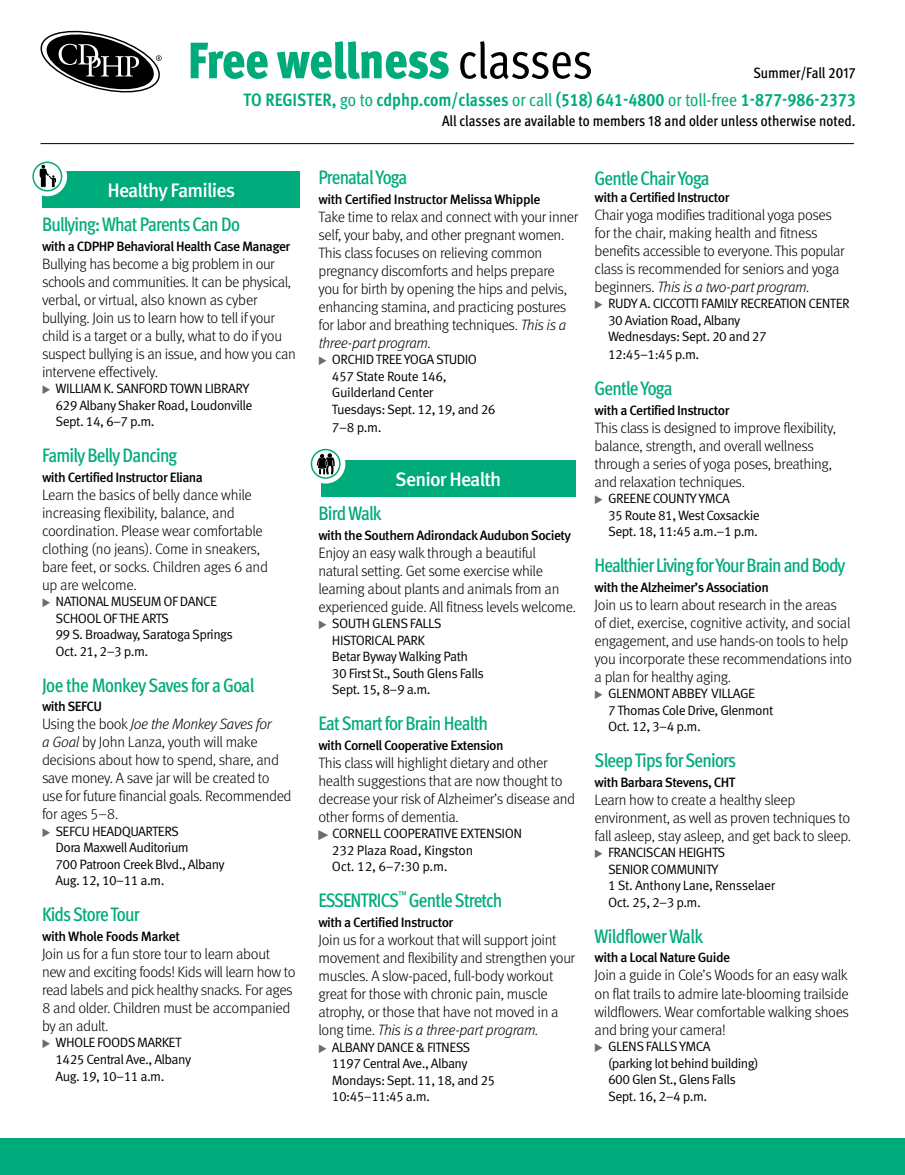
<style>
.page{position:relative;width:905px;height:1175px;background:#fff}
.page>*{position:absolute;margin:0;border:0;box-sizing:border-box;transform-origin:0 0}
.t1{font:900 condensed 51px "Meta OT";letter-spacing:-.01em;color:#00ab7b}
.t2{font:500 condensed 19.5px "Meta OT";letter-spacing:-.04em;color:#00ab7b}
.t3{font:500 19.5px "Meta OT";letter-spacing:-.045em;color:#fff}
.t4{font:700 condensed 18px "Meta OT";color:#00ab7b}
.t5{font:300 15px/18px "Meta OT";letter-spacing:-.025em;color:#000}
.t6{font:500 condensed 15px "Meta OT";color:#000}
.t7{font:13.5px/16.5px "Meta OT Norm";letter-spacing:-.045em;color:#000}
.t8{font:500 13.5px "Meta OT";letter-spacing:-.045em;color:#000}
.t9{font:500 condensed 9.75px "Meta OT";color:#00ab7b}
.s1{font-weight:400;color:#000}
.s2{font-weight:400}
.s3{font-style:italic}
</style>
<div class="page">
<div style="left:43px;top:171px;width:257px;height:36px;background:#00ab7b"></div>
<svg style="left:29px;top:158px;width:37px;height:37px"></svg>
<div style="left:28px;top:157px;width:39px;height:39px;border:2px solid #fff;border-radius:50%"></div>
<svg style="left:33px;top:162px;width:29px;height:29px"></svg>
<svg style="left:39px;top:165px;width:17px;height:22px"></svg>
<div style="left:32px;top:162px;width:30px;height:29px;border:2px solid #00ab7b;border-radius:50%"></div>
<svg style="left:40px;top:30px;width:122px;height:63px"></svg>
<hr style="left:40px;top:143px;width:814px;height:1px;background:#000">
<div style="left:0;top:1138px;width:904px;height:36px;background:#00ab7b"></div>
<div style="left:321px;top:460px;width:254px;height:36px;background:#00ab7b"></div>
<svg style="left:307px;top:445px;width:37px;height:37px"></svg>
<div style="left:306px;top:444px;width:39px;height:39px;border:2px solid #fff;border-radius:50%"></div>
<svg style="left:311px;top:449px;width:29px;height:29px"></svg>
<div style="left:311px;top:449px;width:29px;height:30px;border:2px solid #00ab7b;border-radius:50%"></div>
<svg style="left:316px;top:453px;width:18px;height:21px"></svg>
<h1 class="t1" style="left:188px;top:28px;width:407px">Free wellness <span class="s1">classes</span></h1>
<p class="t6" style="left:753px;top:63px;width:104px">Summer/Fall 2017</p>
<p class="t4" style="left:244px;top:88px;width:613px">TO REGISTER, <span class="s2">go to</span> cdphp.com/classes <span class="s2">or call</span> (518) 641-4800 <span class="s2">or toll-free</span> 1-877-986-2373</p>
<p class="t6" style="left:442px;top:111px;width:415px">All classes are available to members 18 and older unless otherwise noted.</p>
<h2 class="t3" style="left:107px;top:178px;width:129px">Healthy Families</h2>
<h2 class="t2" style="left:42px;top:212px;width:199px">Bullying: What Parents Can Do</h2>
<p class="t8" style="left:42px;top:238px;width:250px">with a CDPHP Behavioral Health Case Manager</p>
<p class="t5" style="left:42px;top:255px;width:255px">Bullying has become a big problem in our schools and communities. It can be physical, verbal, or virtual, also known as cyber bullying. Join us to learn how to tell if your child is a target or a bully, what to do if you suspect bullying is an issue, and how you can intervene effectively.</p>
<p class="t7" style="left:56px;top:380px;width:198px">WILLIAM K. SANFORD TOWN LIBRARY<br>629 Albany Shaker Road, Loudonville<br>Sept. 14, 6–7 p.m.</p>
<h2 class="t2" style="left:42px;top:443px;width:137px">Family Belly Dancing</h2>
<p class="t8" style="left:42px;top:469px;width:162px">with Certified Instructor Eliana</p>
<p class="t5" style="left:42px;top:486px;width:227px">Learn the basics of belly dance while increasing flexibility, balance, and coordination. Please wear comfortable clothing (no jeans). Come in sneakers, bare feet, or socks. Children ages 6 and up are welcome.</p>
<p class="t7" style="left:56px;top:593px;width:179px">NATIONAL MUSEUM OF DANCE<br>SCHOOL OF THE ARTS<br>99 S. Broadway, Saratoga Springs<br>Oct. 21, 2–3 p.m.</p>
<h2 class="t2" style="left:42px;top:672px;width:214px">Joe the Monkey Saves for a Goal</h2>
<p class="t8" style="left:42px;top:699px;width:62px">with SEFCU</p>
<p class="t5" style="left:42px;top:715px;width:251px">Using the book <span class="s3">Joe the Monkey Saves for<br>a Goal</span> by John Lanza, youth will make decisions about how to spend, share, and save money. A save jar will be created to use for future financial goals. Recommended for ages 5–8.</p>
<p class="t7" style="left:56px;top:823px;width:171px">SEFCU HEADQUARTERS<br>Dora Maxwell Auditorium<br>700 Patroon Creek Blvd., Albany<br>Aug. 12, 10–11 a.m.</p>
<h2 class="t2" style="left:42px;top:902px;width:99px">Kids Store Tour</h2>
<p class="t8" style="left:42px;top:928px;width:139px">with Whole Foods Market</p>
<p class="t5" style="left:42px;top:945px;width:255px">Join us for a fun store tour to learn about new and exciting foods! Kids will learn how to read labels and pick healthy snacks. For ages 8 and older. Children must be accompanied by an adult.</p>
<p class="t7" style="left:56px;top:1034px;width:137px">WHOLE FOODS MARKET<br>1425 Central Ave., Albany<br>Aug. 19, 10–11 a.m.</p>
<h2 class="t2" style="left:318px;top:165px;width:90px">Prenatal Yoga</h2>
<p class="t8" style="left:318px;top:191px;width:224px">with Certified Instructor Melissa Whipple</p>
<p class="t5" style="left:318px;top:208px;width:261px">Take time to relax and connect with your inner self, your baby, and other pregnant women.<br>This class focuses on relieving common pregnancy discomforts and helps prepare you for birth by opening the hips and pelvis, enhancing stamina, and practicing postures for labor and breathing techniques. <span class="s3">This is a three-part program.</span></p>
<p class="t7" style="left:332px;top:351px;width:165px">ORCHID TREE YOGA STUDIO<br>457 State Route 146,<br>Guilderland Center<br>Tuesdays: Sept. 12, 19, and 26</p>
<p class="t7" style="left:332px;top:419px;width:51px">7–8 p.m.</p>
<h2 class="t3" style="left:395px;top:467px;width:108px">Senior Health</h2>
<h2 class="t2" style="left:318px;top:501px;width:65px">Bird Walk</h2>
<p class="t8" style="left:318px;top:527px;width:254px">with the Southern Adirondack Audubon Society</p>
<p class="t5" style="left:318px;top:544px;width:259px">Enjoy an easy walk through a beautiful natural setting. Get some exercise while learning about plants and animals from an experienced guide. All fitness levels welcome.</p>
<p class="t7" style="left:332px;top:615px;width:153px">SOUTH GLENS FALLS<br>HISTORICAL PARK<br>Betar Byway Walking Path<br>30 First St., South Glens Falls<br>Sept. 15, 8–9 a.m.</p>
<h2 class="t2" style="left:318px;top:711px;width:171px">Eat Smart for Brain Health</h2>
<p class="t8" style="left:318px;top:737px;width:187px">with Cornell Cooperative Extension</p>
<p class="t5" style="left:318px;top:754px;width:258px">This class will highlight dietary and other health suggestions that are now thought to decrease your risk of Alzheimer’s disease and other forms of dementia.</p>
<p class="t7" style="left:332px;top:825px;width:192px">CORNELL COOPERATIVE EXTENSION<br>232 Plaza Road, Kingston<br>Oct. 12, 6–7:30 p.m.</p>
<h2 class="t2" style="left:318px;top:888px;width:82px">ESSENTRICS</h2>
<p class="t9" style="left:398px;top:888px;width:10px">™</p>
<h2 class="t2" style="left:409px;top:888px;width:95px">Gentle Stretch</h2>
<p class="t8" style="left:318px;top:914px;width:136px">with a Certified Instructor</p>
<p class="t5" style="left:318px;top:931px;width:258px">Join us for a workout that will support joint movement and flexibility and strengthen your muscles. A slow-paced, full-body workout great for those with chronic pain, muscle atrophy, or those that have not moved in a long time. <span class="s3">This is a three-part program.</span></p>
<p class="t7" style="left:332px;top:1038px;width:165px">ALBANY DANCE &amp; FITNESS<br>1197 Central Ave., Albany<br>Mondays: Sept. 11, 18, and 25<br>10:45–11:45 a.m.</p>
<h2 class="t2" style="left:594px;top:166px;width:116px">Gentle Chair Yoga</h2>
<p class="t8" style="left:594px;top:189px;width:136px">with a Certified Instructor</p>
<p class="t5" style="left:594px;top:206px;width:251px">Chair yoga modifies traditional yoga poses for the chair, making health and fitness benefits accessible to everyone. This popular class is recommended for seniors and yoga beginners. <span class="s3">This is a two-part program.</span></p>
<p class="t7" style="left:608px;top:295px;width:243px">RUDY A. CICCOTTI FAMILY RECREATION CENTER<br>30 Aviation Road, Albany<br>Wednesdays: Sept. 20 and 27</p>
<p class="t7" style="left:608px;top:346px;width:93px">12:45–1:45 p.m.</p>
<h2 class="t2" style="left:594px;top:376px;width:79px">Gentle Yoga</h2>
<p class="t8" style="left:594px;top:402px;width:136px">with a Certified Instructor</p>
<p class="t5" style="left:594px;top:419px;width:243px">This class is designed to improve flexibility, balance, strength, and overall wellness through a series of yoga poses, breathing, and relaxation techniques.</p>
<p class="t7" style="left:608px;top:490px;width:153px">GREENE COUNTY YMCA<br>35 Route 81, West Coxsackie<br>Sept. 18, 11:45 a.m.–1 p.m.</p>
<h2 class="t2" style="left:594px;top:553px;width:252px">Healthier Living for Your Brain and Body</h2>
<p class="t8" style="left:594px;top:579px;width:176px">with the Alzheimer’s Association</p>
<p class="t5" style="left:594px;top:596px;width:259px">Join us to learn about research in the areas of diet, exercise, cognitive activity, and social engagement, and use hands-on tools to help you incorporate these recommendations into a plan for healthy aging.</p>
<p class="t7" style="left:608px;top:685px;width:167px">GLENMONT ABBEY VILLAGE<br>7 Thomas Cole Drive, Glenmont<br>Oct. 12, 3–4 p.m.</p>
<h2 class="t2" style="left:594px;top:748px;width:143px">Sleep Tips for Seniors</h2>
<p class="t8" style="left:594px;top:774px;width:142px">with Barbara Stevens, CHT</p>
<p class="t5" style="left:594px;top:791px;width:258px">Learn how to create a healthy sleep environment, as well as proven techniques to fall asleep, stay asleep, and get back to sleep.</p>
<p class="t7" style="left:608px;top:844px;width:168px">FRANCISCAN HEIGHTS<br>SENIOR COMMUNITY<br>1 St. Anthony Lane, Rensselaer<br>Oct. 25, 2–3 p.m.</p>
<h2 class="t2" style="left:594px;top:923px;width:110px">Wildflower Walk</h2>
<p class="t8" style="left:594px;top:950px;width:137px">with a Local Nature Guide</p>
<p class="t5" style="left:594px;top:966px;width:256px;text-align:justify">Join a guide in Cole’s Woods for an easy walk on flat trails to admire late-blooming trailside wildflowers. Wear comfortable walking shoes and bring your camera!</p>
<p class="t7" style="left:608px;top:1038px;width:152px">GLENS FALLS YMCA<br>(parking lot behind building)<br>600 Glen St., Glens Falls<br>Sept. 16, 2–4 p.m.</p>
</div>
